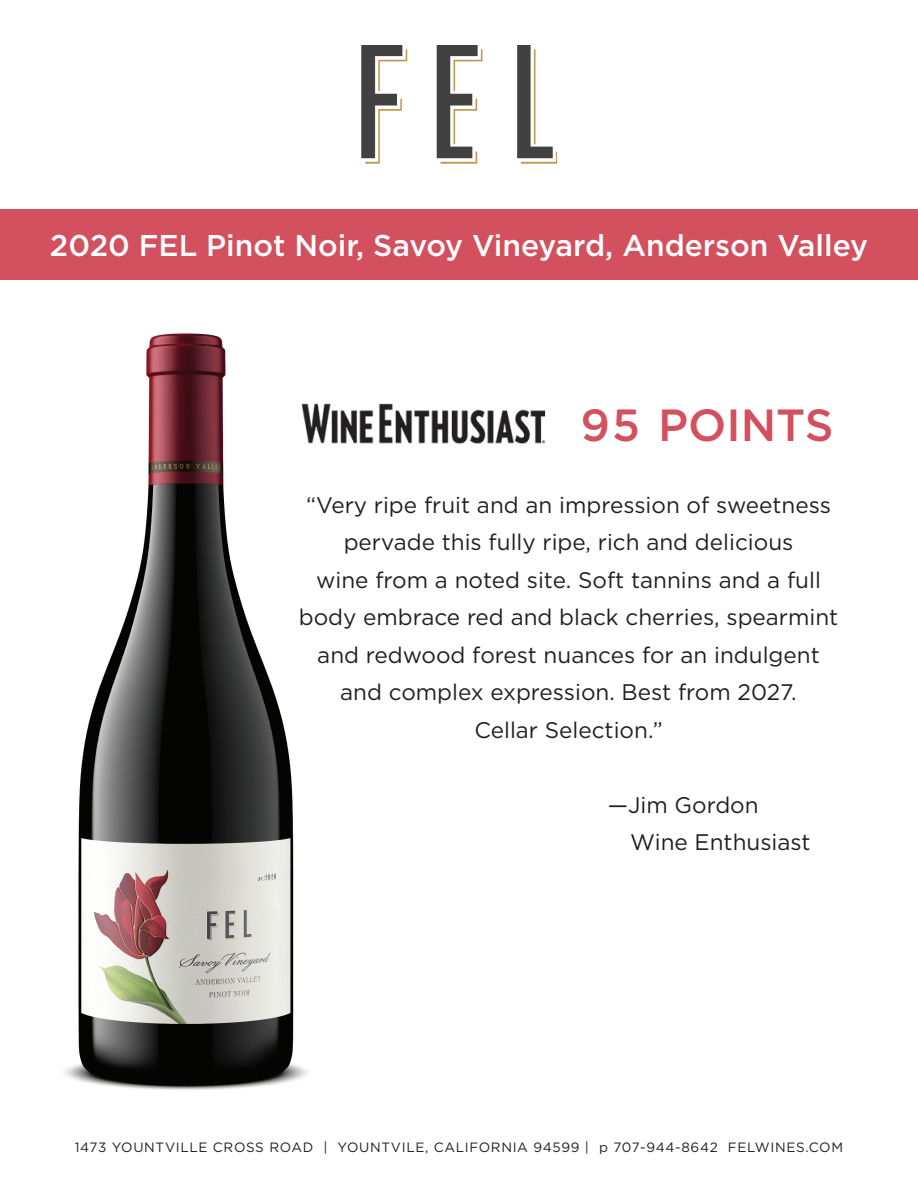
<style>
.page{position:relative;width:918px;height:1188px;background:#fff}
.page>*{position:absolute;margin:0;border:0;box-sizing:border-box;transform-origin:0 0}
.t1{font:500 45px "Gotham";color:#d3505e}
.t2{font:500 30px "Gotham";color:#fff}
.t3{font:22.5px/37.5px "Gotham";color:#231f20;text-align:center}
.t4{font:13.5px "Gotham";letter-spacing:.05em;color:#231f20}
</style>
<div class="page">
<img style="left:362px;top:45px;width:195px;height:118px">
<div style="left:0;top:209px;width:918px;height:71px;background:#d3505e"></div>
<img style="left:64px;top:333px;width:244px;height:757px">
<img style="left:294px;top:394px;width:252px;height:59px">
<h2 class="t2" style="left:50px;top:225px;width:820px">2020 FEL Pinot Noir, Savoy Vineyard, Anderson Valley</h2>
<h1 class="t1" style="left:581px;top:395px;width:254px">95 POINTS</h1>
<p class="t3" style="left:299px;top:485px;width:541px">“Very ripe fruit and an impression of sweetness pervade this fully ripe, rich and delicious<br>wine from a noted site. Soft tannins and a full body embrace red and black cherries, spearmint and redwood forest nuances for an indulgent and complex expression. Best from 2027.<br>Cellar Selection.”</p>
<p class="t3" style="left:630px;top:785px;width:182px;text-align:left;text-indent:-22px">—Jim Gordon<br>Wine Enthusiast</p>
<p class="t4" style="left:75px;top:1138px;width:770px">1473 YOUNTVILLE CROSS ROAD | YOUNTVILE, CALIFORNIA 94599 | p 707-944-8642 FELWINES.COM</p>
</div>
